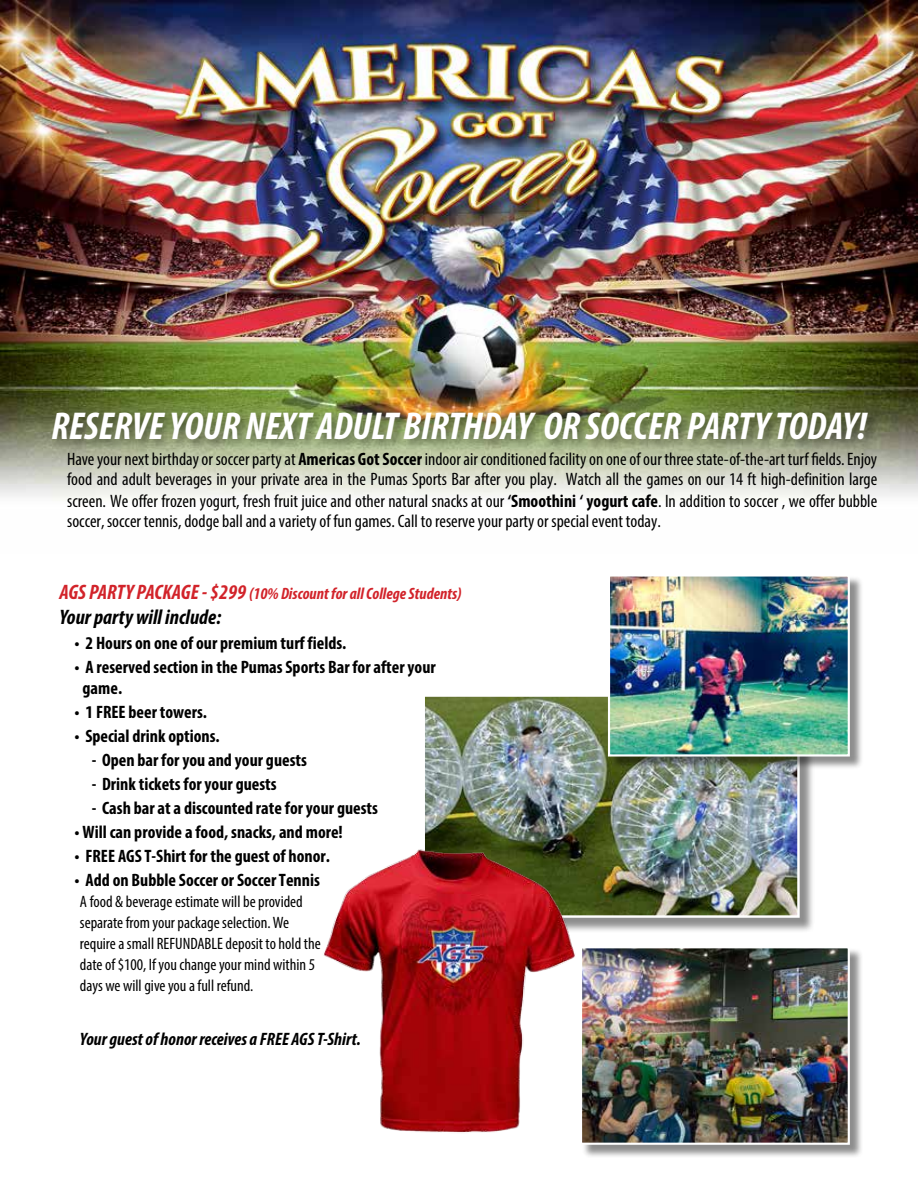
<style>
.page{position:relative;width:918px;height:1188px;background:#fff}
.page>*{position:absolute;margin:0;border:0;box-sizing:border-box;transform-origin:0 0}
.t1{font:italic 700 condensed 39px "Myriad Pro";color:#fff}
.t2{font:italic 700 condensed 21px "Myriad Pro";color:#000}
.t3{font:condensed 18px/20.7px "Myriad Pro";color:#000;text-align:justify}
.t4{font:700 condensed 18px/21.6px "Myriad Pro";color:#000}
.t5{font:italic 700 condensed 18px "Myriad Pro";color:#000}
.t6{font:condensed 16.5px/21px "Myriad Pro";color:#000}
.t7{font:italic 700 condensed 16.5px "Myriad Pro";color:#d2232a}
.s1{font-weight:700}
.s2{font-size:21px}
</style>
<div class="page">
<img style="left:0;top:0;width:918px;height:499px">
<div style="left:49px;top:409px;width:832px;height:42px;background:#000;opacity:.45"></div>
<div style="left:425px;top:696px;width:389px;height:237px;background:#000;opacity:.45"></div>
<img style="left:426px;top:697px;width:371px;height:218px">
<div style="left:423px;top:694px;width:377px;height:224px;border:2px solid #fff"></div>
<div style="left:609px;top:576px;width:255px;height:194px;background:#000;opacity:.45"></div>
<img style="left:611px;top:577px;width:236px;height:177px">
<div style="left:608px;top:574px;width:242px;height:183px;border:2px solid #fff"></div>
<div style="left:581px;top:948px;width:282px;height:210px;background:#000;opacity:.45"></div>
<img style="left:600px;top:949px;width:247px;height:193px">
<div style="left:580px;top:946px;width:270px;height:199px;border:2px solid #fff"></div>
<img style="left:324px;top:842px;width:276px;height:303px">
<h1 class="t1" style="left:51px;top:401px;width:817px">RESERVE YOUR NEXT ADULT BIRTHDAY OR SOCCER PARTY TODAY!</h1>
<p class="t3" style="left:67px;top:448px;width:812px">Have your next birthday or soccer party at <span class="s1">Americas Got Soccer</span> indoor air conditioned facility on one of our three state-of-the-art turf fields. Enjoy food and adult beverages in your private area in the Pumas Sports Bar after you play. Watch all the games on our 14 ft high-definition large screen. We offer frozen yogurt, fresh fruit juice and other natural snacks at our <span class="s1">‘Smoothini ‘ yogurt cafe</span>. In addition to soccer , we offer bubble soccer, soccer tennis, dodge ball and a variety of fun games. Call to reserve your party or special event today.</p>
<p class="t7" style="left:59px;top:583px;width:404px"><span class="s2">AGS PARTY PACKAGE - $299</span> (10% Discount for all College Students)</p>
<p class="t2" style="left:59px;top:604px;width:163px">Your party will include:</p>
<p class="t4" style="left:75px;top:631px;width:273px">• 2 Hours on one of our premium turf fields.</p>
<p class="t4" style="left:83px;top:655px;width:355px;text-indent:-8px">• A reserved section in the Pumas Sports Bar for after your game.</p>
<p class="t4" style="left:75px;top:701px;width:134px">• 1 FREE beer towers.</p>
<p class="t4" style="left:75px;top:725px;width:147px">• Special drink options.</p>
<p class="t4" style="left:92px;top:749px;width:217px">- Open bar for you and your guests</p>
<p class="t4" style="left:92px;top:773px;width:186px">- Drink tickets for your guests</p>
<p class="t4" style="left:92px;top:797px;width:288px">- Cash bar at a discounted rate for your guests</p>
<p class="t4" style="left:75px;top:821px;width:270px">• Will can provide a food, snacks, and more!</p>
<p class="t4" style="left:75px;top:845px;width:257px">• FREE AGS T-Shirt for the guest of honor.</p>
<p class="t4" style="left:75px;top:869px;width:247px">• Add on Bubble Soccer or Soccer Tennis</p>
<p class="t6" style="left:80px;top:891px;width:242px">A food &amp; beverage estimate will be provided separate from your package selection. We require a small REFUNDABLE deposit to hold the date of $100, If you change your mind within 5 days we will give you a full refund.</p>
<p class="t5" style="left:80px;top:1028px;width:282px">Your guest of honor receives a FREE AGS T-Shirt.</p>
</div>
